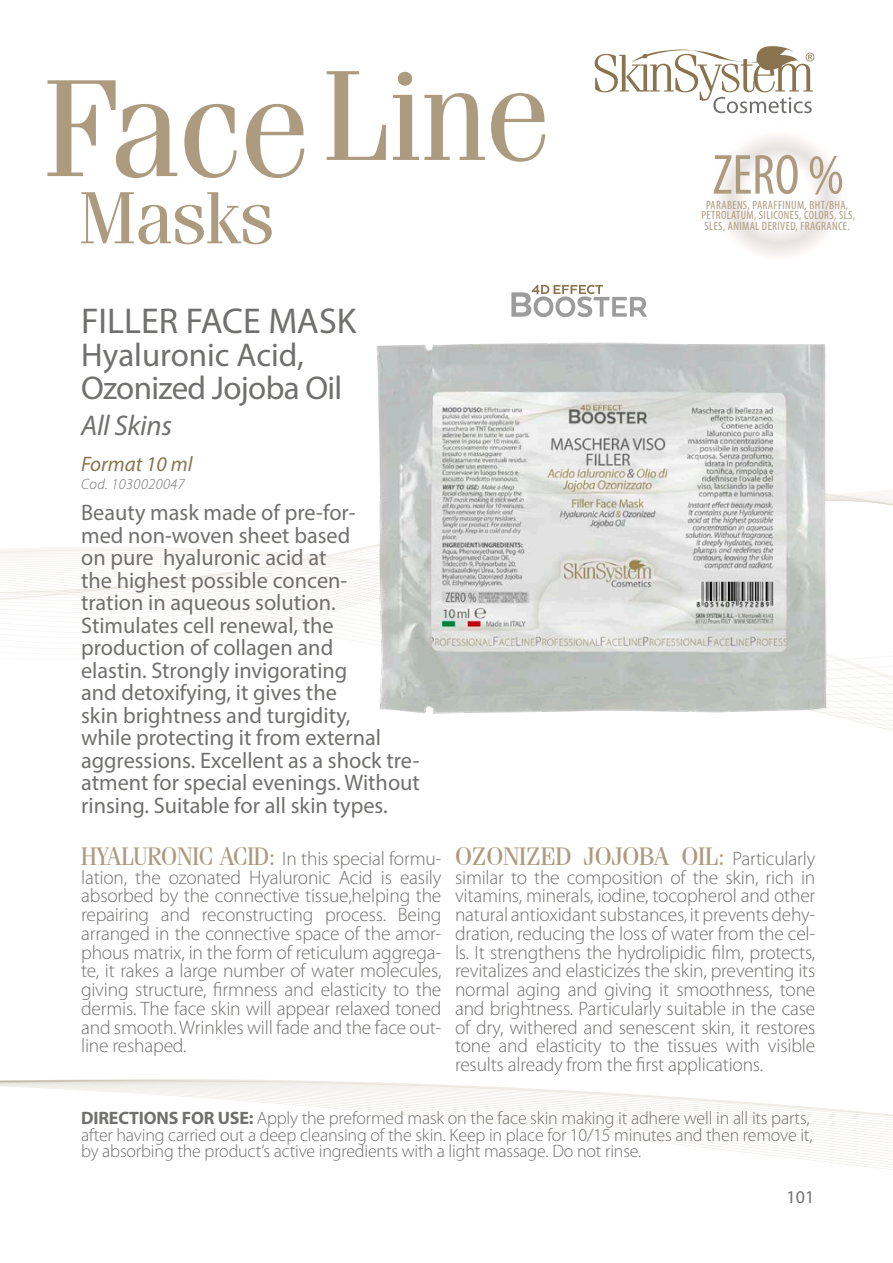
<style>
.page{position:relative;width:893px;height:1263px;background:#fff}
.page>*{position:absolute;margin:0;border:0;box-sizing:border-box;transform-origin:0 0}
.t1{font:138px "Fenice IT Cby BT";color:#ad9b80}
.t2{font:73.65px "Fenice IT Cby BT";color:#ad9b80}
.Titolo{font:36px "Myriad Pro";color:#70706f}
.Titolo_sotto_22{font:33px "Myriad Pro";letter-spacing:-.02em;color:#70706f}
.Titolo_sotto_22-2{font:33px "Myriad Pro";color:#70706f}
.tipo_pelle{font:italic 28.5px "Myriad Pro";letter-spacing:-.01em;color:#70706f}
.Testo_box_colorato{font:25.5px "Fenice IT Cby BT";letter-spacing:-.01em;color:#ad9b80}
.Descrizione{font:22.5px/22.5px "Myriad Pro";color:#70706f}
.Formato{font:italic 21px "Myriad Pro";color:#89744f}
.Testo_box_colorato-2{font:300 19.5px/18.8px "Myriad Pro";letter-spacing:-.01em;color:#70706f;text-align:justify}
.modo_uso{font:300 18px/16.5px "Myriad Pro";letter-spacing:-.01em;color:#70706f}
.t3{font:18px "Myriad Pro";color:#70706f}
.codice{font:italic 300 15px "Myriad Pro";letter-spacing:.03em;color:#70706f}
.Zero{font:condensed 12px "Myriad Pro";letter-spacing:.03em;color:#ad9b80}
.s1{font-size:127.95px}
.s2{font-family:"Fenice IT Cby BT";font-weight:400;font-size:25.5px;color:#ad9b80}
.s3{font-family:"Myriad Pro";font-weight:300;font-size:19.5px;color:#70706f}
.s4{font-weight:700}
</style>
<div class="page">
<svg style="left:0;top:547px;width:893px;height:184px"></svg>
<svg style="left:0;top:1079px;width:893px;height:91px"></svg>
<svg style="left:595px;top:46px;width:219px;height:67px"></svg>
<svg style="left:711px;top:127px;width:134px;height:135px"></svg>
<svg style="left:714px;top:155px;width:84px;height:39px"></svg>
<svg style="left:810px;top:156px;width:32px;height:38px"></svg>
<svg style="left:511px;top:285px;width:135px;height:26px"></svg>
<img style="left:343px;top:311px;width:520px;height:420px">
<h1 class="t1" style="left:45px;top:43px;width:504px">Face<span class="s1">Line</span></h1>
<h2 class="t2" style="left:80px;top:172px;width:195px">Masks</h2>
<p class="Titolo" style="left:81px;top:299px;width:277px">FILLER FACE MASK</p>
<p class="Titolo_sotto_22-2" style="left:81px;top:335px;width:224px">Hyaluronic Acid,</p>
<p class="Titolo_sotto_22" style="left:81px;top:368px;width:263px">Ozonized Jojoba Oil</p>
<p class="tipo_pelle" style="left:81px;top:408px;width:93px">All Skins</p>
<p class="Formato" style="left:81px;top:451px;width:113px">Format 10 ml</p>
<p class="codice" style="left:81px;top:476px;width:105px">Cod. 1030020047</p>
<p class="Descrizione" style="left:81px;top:501px;width:340px">Beauty mask made of pre-for-<br>med non-woven sheet based<br>on pure hyaluronic acid at<br>the highest possible concen-<br>tration in aqueous solution.<br>Stimulates cell renewal, the production of collagen and<br>elastin. Strongly invigorating<br>and detoxifying, it gives the<br>skin brightness and turgidity,<br>while protecting it from external aggressions. Excellent as a shock tre&shy;atment for special evenings. Without rinsing. Suitable for all skin types.</p>
<p class="Zero" style="left:706px;top:199px;width:144px">PARABENS, PARAFFINUM, BHT/BHA,</p>
<p class="Zero" style="left:701px;top:209px;width:155px">PETROLATUM, SILICONES, COLORS, SLS,</p>
<p class="Zero" style="left:704px;top:219px;width:147px">SLES, ANIMAL DERIVED, FRAGRANCE.</p>
<p class="Testo_box_colorato-2" style="left:81px;top:849px;width:362px"><span class="s2">HYALURONIC ACID:</span> In this special formu&shy;lation, the ozonated Hyaluronic Acid is easily absorbed by the connective tissue,helping the repairing and reconstructing process. Being arranged in the connective space of the amor&shy;phous matrix, in the form of reticulum aggrega&shy;te, it rakes a large number of water molecules, giving structure, firmness and elasticity to the dermis. The face skin will appear relaxed toned and smooth. Wrinkles will fade and the face out&shy;line reshaped.</p>
<p class="Testo_box_colorato" style="left:455px;top:840px;width:362px">OZONIZED JOJOBA OIL: <span class="s3">Particularly</span></p>
<p class="Testo_box_colorato-2" style="left:455px;top:868px;width:362px">similar to the composition of the skin, rich in vitamins, minerals, iodine, tocopherol and other natural antioxidant substances, it prevents dehy&shy;dration, reducing the loss of water from the cel&shy;ls. It strengthens the hydrolipidic film, protects, revitalizes and elasticizes the skin, preventing its normal aging and giving it smoothness, tone and brightness. Particularly suitable in the case of dry, withered and senescent skin, it restores tone and elasticity to the tissues with visible results already from the first applications.</p>
<p class="modo_uso" style="left:81px;top:1110px;width:733px"><span class="s4">DIRECTIONS FOR USE:</span> Apply the preformed mask on the face skin making it adhere well in all its parts, after having carried out a deep cleansing of the skin. Keep in place for 10/15 minutes and then remove it, by absorbing the product’s active ingredients with a light massage. Do not rinse.</p>
<p class="t3" style="left:787px;top:1186px;width:29px">101</p>
</div>
